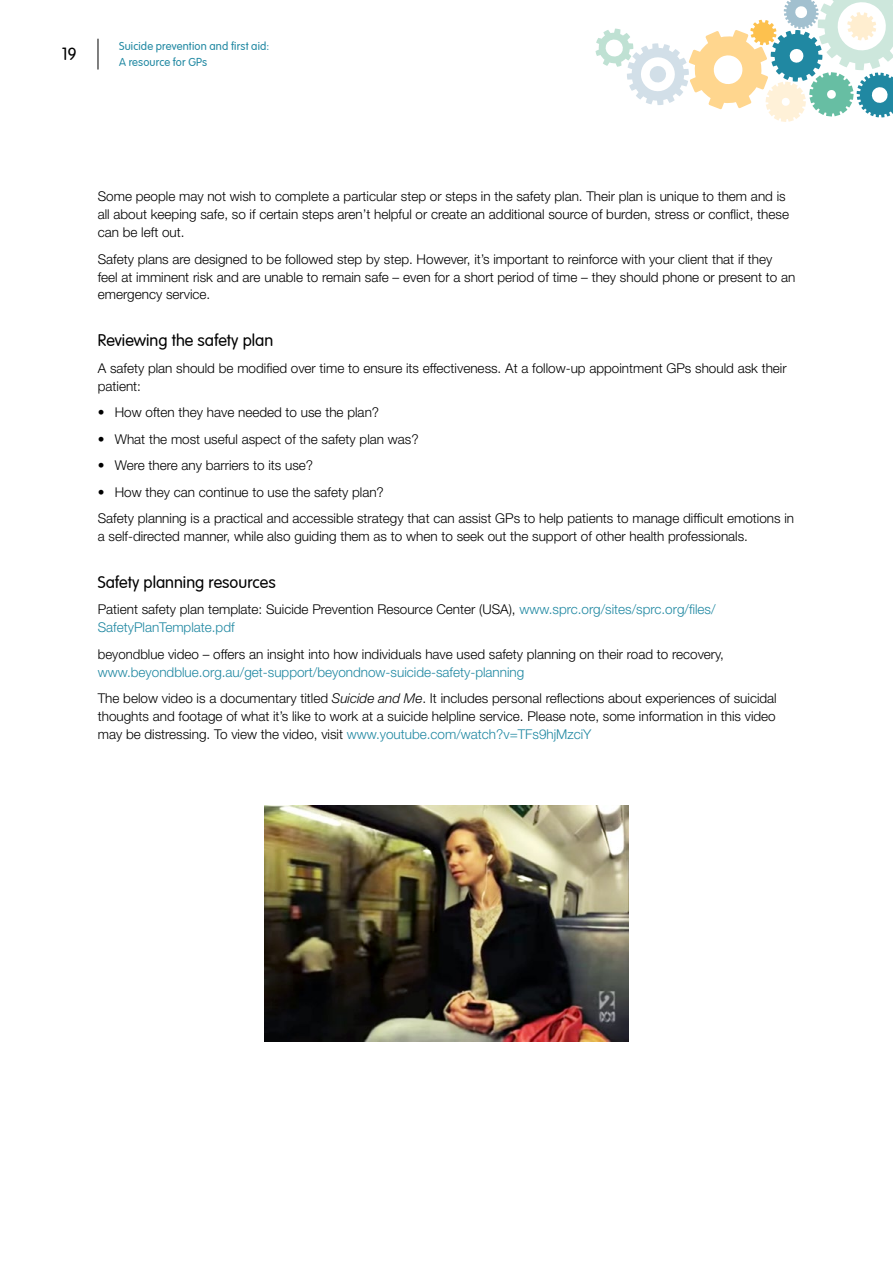
<style>
.page{position:relative;width:893px;height:1263px;background:#fff}
.page>*{position:absolute;margin:0;border:0;box-sizing:border-box;transform-origin:0 0}
.t1{font:300 17.25px "VAG Rounded LT";color:#000}
.t2{font:300 16.5px "VAG Rounded LT";color:#000}
.t3{font:300 13.5px/18px "Helvetica Neue LT Std";color:#000}
.t4{font:300 11.25px/15.8px "VAG Rounded LT";letter-spacing:.015em;color:#2088a2}
.s1{color:#2088a2}
.s2{font-style:italic}
</style>
<div class="page">
<hr style="left:98px;top:39px;width:1px;height:31px;background:#000">
<svg style="left:595px;top:0;width:298px;height:122px"></svg>
<img style="left:265px;top:805px;width:363px;height:236px">
<p class="t1" style="left:62px;top:44px;width:16px">19</p>
<p class="t4" style="left:119px;top:39px;width:152px">Suicide prevention and first aid:<br>A resource for GPs</p>
<p class="t3" style="left:98px;top:187px;width:693px">Some people may not wish to complete a particular step or steps in the safety plan. Their plan is unique to them and is all about keeping safe, so if certain steps aren’t helpful or create an additional source of burden, stress or conflict, these can be left out.</p>
<p class="t3" style="left:98px;top:249px;width:699px">Safety plans are designed to be followed step by step. However, it’s important to reinforce with your client that if they feel at imminent risk and are unable to remain safe – even for a short period of time – they should phone or present to an emergency service.</p>
<p class="t2" style="left:98px;top:331px;width:177px">Reviewing the safety plan</p>
<p class="t3" style="left:98px;top:358px;width:690px">A safety plan should be modified over time to ensure its effectiveness. At a follow-up appointment GPs should ask their patient:</p>
<p class="t3" style="left:98px;top:403px;width:283px">• How often they have needed to use the plan?</p>
<p class="t3" style="left:98px;top:429px;width:322px">• What the most useful aspect of the safety plan was?</p>
<p class="t3" style="left:98px;top:456px;width:217px">• Were there any barriers to its use?</p>
<p class="t3" style="left:98px;top:478px;width:698px;line-height:26.5px">• How they can continue to use the safety plan?<br>Safety planning is a practical and accessible strategy that can assist GPs to help patients to manage difficult emotions in</p>
<p class="t3" style="left:98px;top:527px;width:652px">a self-directed manner, while also guiding them as to when to seek out the support of other health professionals.</p>
<p class="t2" style="left:98px;top:572px;width:180px">Safety planning resources</p>
<p class="t3" style="left:98px;top:600px;width:619px">Patient safety plan template: Suicide Prevention Resource Center (USA), <span class="s1">www.sprc.org/sites/sprc.org/files/<br>SafetyPlanTemplate.pdf</span></p>
<p class="t3" style="left:98px;top:644px;width:628px">beyondblue video – offers an insight into how individuals have used safety planning on their road to recovery,</p>
<p class="t3" style="left:98px;top:658px;width:680px;line-height:26.5px"><span class="s1">www.beyondblue.org.au/get-support/beyondnow-suicide-safety-planning<br></span>The below video is a documentary titled <span class="s2">Suicide and Me</span>. It includes personal reflections about experiences of suicidal</p>
<p class="t3" style="left:98px;top:707px;width:679px">thoughts and footage of what it’s like to work at a suicide helpline service. Please note, some information in this video may be distressing. To view the video, visit <span class="s1">www.youtube.com/watch?v=TFs9hjMzciY</span></p>
</div>
